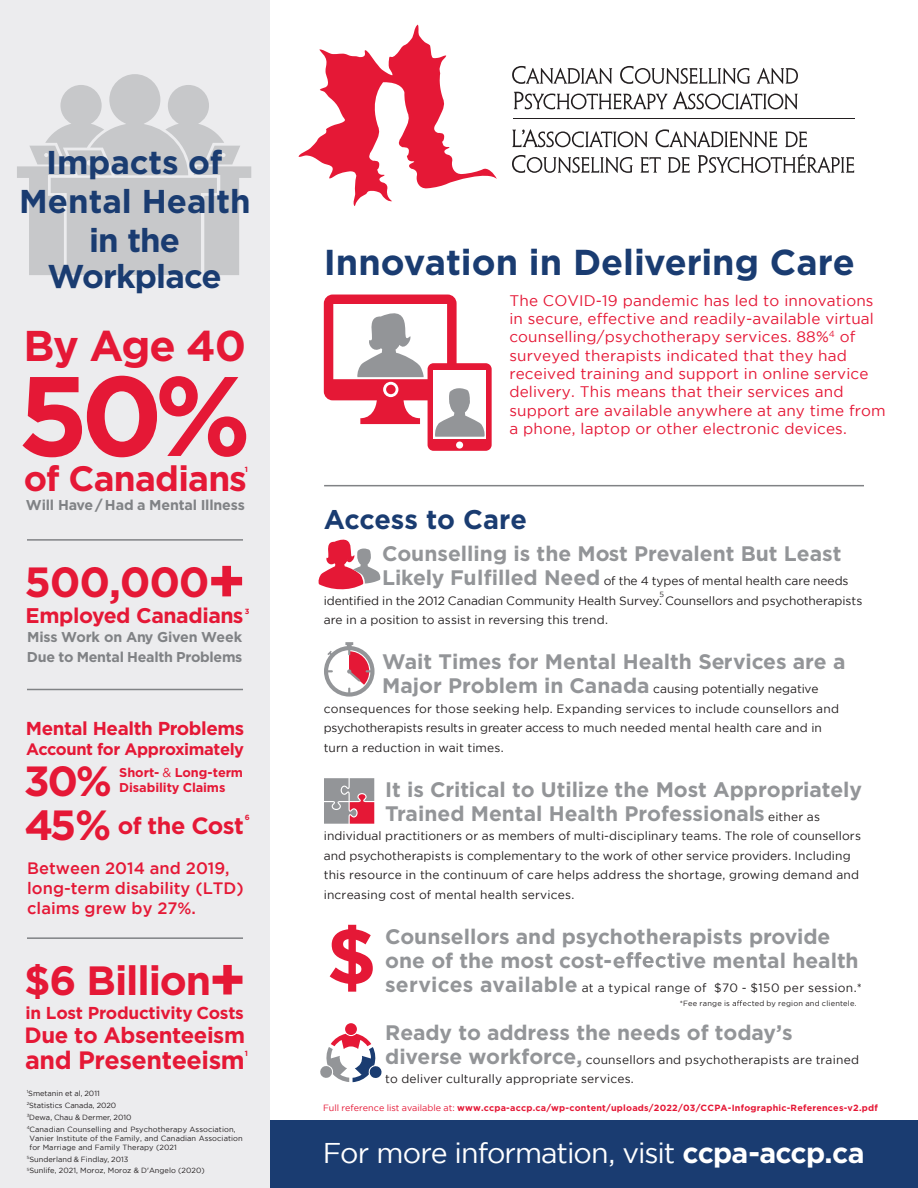
<style>
.page{position:relative;width:918px;height:1188px;background:#fff}
.page>*{position:absolute;margin:0;border:0;box-sizing:border-box;transform-origin:0 0}
.t1{font:700 112.8px "Gotham";color:#e51836}
.t2{font:700 59.4px "Gotham";color:#e51836}
.t3{font:700 43.05px "Gotham";letter-spacing:-.03em;color:#e51836}
.t4{font:700 42.15px "Gotham";letter-spacing:-.03em;color:#e51836}
.t5{font:700 40.8px "Gotham";letter-spacing:-.025em;color:#e51836}
.t6{font:700 36px "Gotham";color:#1a3c71}
.t7{font:700 35.25px "Gotham";letter-spacing:-.02em;color:#e51836}
.t8{font:700 33px/39px "Gotham";letter-spacing:-.005em;color:#1a3c71;text-align:center}
.t9{font:700 33px "Gotham";letter-spacing:-.025em;color:#1a3c71}
.t10{font:28.5px "Gotham";letter-spacing:-.035em;color:#fff}
.t11{font:700 27px "Gotham";color:#1a3c71}
.t12{font:700 25.2px "Gotham";letter-spacing:-.02em;color:#e51836}
.t13{font:700 23.55px "Gotham";letter-spacing:-.025em;color:#e51836}
.t14{font:700 22.2px "Gotham";letter-spacing:-.02em;color:#e51836}
.t15{font:700 21.15px "Gotham";letter-spacing:-.02em;color:#e51836}
.t16{font:700 21px/24px "Gotham";color:#939598}
.t17{font:700 18.75px "Gotham";letter-spacing:-.02em;color:#e51836}
.t18{font:700 17.25px "Gotham";letter-spacing:-.015em;color:#e51836}
.t19{font:500 16.5px/19.8px "Gotham";color:#e51836}
.t20{font:700 16.5px "Gotham";letter-spacing:-.025em;color:#e51836}
.t21{font:15.3px/18.3px "Gotham";letter-spacing:.01em;color:#e51836}
.t22{font:700 14.25px/19.5px "Gotham";letter-spacing:-.015em;color:#808285}
.t23{font:700 12.75px "Gotham";letter-spacing:-.005em;color:#e51836}
.t24{font:12px/19.5px "Gotham";letter-spacing:.005em;color:#231f20}
.t25{font:12px "Gotham";letter-spacing:.025em;color:#231f20}
.t26{font:700 9px "Gotham";letter-spacing:.025em;color:#e51836}
.t27{font:7.5px/12px "Gotham";letter-spacing:.01em;color:#231f20}
.t28{font:700 7.5px "Gotham";color:#e51836}
.s1{font-size:61.35px}
.s2{font-weight:400}
.s3{font-size:42.15px}
.s4{font-weight:700;font-size:21px;color:#939598}
.s5{font-weight:400;font-size:12px;color:#231f20}
.s6{font-weight:700}
</style>
<div class="page">
<div style="left:255px;top:1120px;width:663px;height:68px;background:#1a3c71"></div>
<div style="left:0;top:0;width:270px;height:1188px;background:#ececee"></div>
<hr style="left:324px;top:485px;width:540px;height:1px;background:#808285">
<hr style="left:27px;top:689px;width:216px;height:1px;background:#808285">
<svg style="left:17px;top:74px;width:234px;height:201px"></svg>
<hr style="left:27px;top:539px;width:216px;height:2px;background:#808285">
<hr style="left:27px;top:937px;width:216px;height:2px;background:#808285">
<svg style="left:626px;top:952px;width:49px;height:16px"></svg>
<svg style="left:324px;top:642px;width:51px;height:55px"></svg>
<svg style="left:318px;top:539px;width:63px;height:51px"></svg>
<div style="left:428px;top:363px;width:64px;height:88px;background:#e51836;border-radius:6px"></div>
<div style="left:456px;top:442px;width:7px;height:7px;background:#fff;border-radius:50%"></div>
<div style="left:434px;top:370px;width:52px;height:68px;background:#fff"></div>
<svg style="left:324px;top:295px;width:161px;height:142px"></svg>
<svg style="left:330px;top:925px;width:43px;height:67px"></svg>
<svg style="left:320px;top:1023px;width:62px;height:59px"></svg>
<hr style="left:514px;top:119px;width:341px;height:1px;background:#231f20">
<svg style="left:512px;top:66px;width:286px;height:43px"></svg>
<svg style="left:512px;top:129px;width:342px;height:44px"></svg>
<svg style="left:299px;top:25px;width:198px;height:181px"></svg>
<svg style="left:324px;top:778px;width:50px;height:46px"></svg>
<svg style="left:733px;top:1000px;width:18px;height:6px"></svg>
<h3 class="t8" style="left:19px;top:142px;width:233px">Impacts of<br>Mental Health in the</h3>
<h3 class="t9" style="left:47px;top:257px;width:176px">Workplace</h3>
<h3 class="t3" style="left:23px;top:321px;width:224px">By Age 40</h3>
<h1 class="t1" style="left:18px;top:351px;width:235px">50%</h1>
<h3 class="t7" style="left:24px;top:458px;width:224px">of Canadians</h3>
<p class="t22" style="left:26px;top:495px;width:220px">Will Have / Had a Mental Illness</p>
<p class="t28" style="left:245px;top:465px;width:5px">1</p>
<h3 class="t4" style="left:25px;top:557px;width:223px">500,000<span class="s1">+</span></h3>
<h3 class="t15" style="left:26px;top:603px;width:219px">Employed Canadians</h3>
<p class="t22" style="left:27px;top:627px;width:217px">Miss Work on Any Given Week<br>Due to Mental Health Problems</p>
<p class="t28" style="left:245px;top:607px;width:6px">3</p>
<h3 class="t17" style="left:26px;top:718px;width:220px">Mental Health Problems</h3>
<h3 class="t20" style="left:26px;top:739px;width:219px">Account for Approximately</h3>
<h3 class="t4" style="left:24px;top:756px;width:90px">30%</h3>
<p class="t23" style="left:119px;top:765px;width:125px">Short- <span class="s2">&amp;</span> Long-term</p>
<p class="t23" style="left:119px;top:780px;width:108px">Disability Claims</p>
<h3 class="t13" style="left:24px;top:812px;width:221px"><span class="s3">45%</span> of the Cost</h3>
<p class="t28" style="left:245px;top:813px;width:6px">6</p>
<h3 class="t19" style="left:27px;top:858px;width:218px">Between 2014 and 2019, long-term disability (LTD) claims grew by 27%.</h3>
<h3 class="t5" style="left:24px;top:957px;width:189px">$6 Billion</h3>
<h3 class="t18" style="left:26px;top:1003px;width:220px">in Lost Productivity Costs</h3>
<h2 class="t2" style="left:209px;top:945px;width:39px">+</h2>
<h3 class="t14" style="left:24px;top:1022px;width:222px">Due to Absenteeism</h3>
<h3 class="t12" style="left:25px;top:1045px;width:221px">and Presenteeism</h3>
<p class="t28" style="left:245px;top:1049px;width:5px">1</p>
<p class="t27" style="left:27px;top:1087px;width:210px"><sup>1</sup>Smetanin et al, 2011<br><sup>2</sup>Statistics Canada, 2020<br><sup>3</sup>Dewa, Chau &amp; Dermer, 2010<br><sup>4</sup>Canadian Counselling and Psychotherapy Association,</p>
<p class="t27" style="left:30px;top:1133px;width:215px;line-height:9px">Vanier Institute of the Family, and Canadian Association for Marriage and Family Therapy (2021</p>
<p class="t27" style="left:27px;top:1153px;width:179px"><sup>5</sup>Sunderland &amp; Findlay, 2013<br><sup>5</sup>Sunlife, 2021, Moroz, Moroz &amp; D'Angelo (2020)</p>
<h3 class="t6" style="left:324px;top:241px;width:533px">Innovation in Delivering Care</h3>
<p class="t21" style="left:509px;top:291px;width:378px">The COVID-19 pandemic has led to innovations in secure, effective and readily-available virtual counselling/psychotherapy services. 88%<sup>4</sup> of surveyed therapists indicated that they had received training and support in online service delivery. This means that their services and support are available anywhere at any time from a phone, laptop or other electronic devices.</p>
<h3 class="t11" style="left:324px;top:504px;width:205px">Access to Care</h3>
<h3 class="t16" style="left:382px;top:541px;width:461px">Counselling is the Most Prevalent But Least</h3>
<p class="t24" style="left:324px;top:571px;width:540px;text-indent:58px"><span class="s4">Likely Fulfilled Need</span> of the 4 types of mental health care needs identified in the 2012 Canadian Community Health Survey. Counsellors and psychotherapists are in a position to assist in reversing this trend.</p>
<h3 class="t16" style="left:382px;top:649px;width:465px">Wait Times for Mental Health Services are a</h3>
<p class="t24" style="left:324px;top:679px;width:517px;text-indent:59px"><span class="s4">Major Problem in Canada</span> causing potentially negative consequences for those seeking help. Expanding services to include counsellors and psychotherapists results in greater access to much needed mental health care and in turn a reduction in wait times.</p>
<h3 class="t16" style="left:385px;top:777px;width:478px">It is Critical to Utilize the Most Appropriately<br>Trained Mental Health Professionals <span class="s5">either as</span></h3>
<p class="t24" style="left:324px;top:826px;width:539px">individual practitioners or as members of multi-disciplinary teams. The role of counsellors and psychotherapists is complementary to the work of other service providers. Including this resource in the continuum of care helps address the shortage, growing demand and increasing cost of mental health services.</p>
<h3 class="t16" style="left:385px;top:924px;width:447px">Counsellors and psychotherapists provide one of the most cost-e</h3>
<p class="t27" style="left:660px;top:588px;width:6px">5</p>
<h3 class="t16" style="left:675px;top:948px;width:185px">ive mental health</h3>
<p class="t25" style="left:385px;top:981px;width:478px"><span class="s4">services available</span> at a typical range of $70 - $150 per session.*</p>
<h3 class="t16" style="left:385px;top:1020px;width:409px">Ready to address the needs of today’s</h3>
<p class="t24" style="left:385px;top:1049px;width:475px"><span class="s4">diverse workforce,</span> counsellors and psychotherapists are trained to deliver culturally appropriate services.</p>
<p class="t27" style="left:680px;top:997px;width:52px">*Fee range is</p>
<p class="t27" style="left:752px;top:997px;width:106px">ted by region and clientele.</p>
<p class="t26" style="left:323px;top:1102px;width:556px"><span class="s2">Full reference list available at:</span> www.ccpa-accp.ca/wp-content/uploads/2022/03/CCPA-Infographic-References-v2.pdf</p>
<h3 class="t10" style="left:323px;top:1137px;width:543px">For more information, visit <span class="s6">ccpa-accp.ca</span></h3>
</div>
